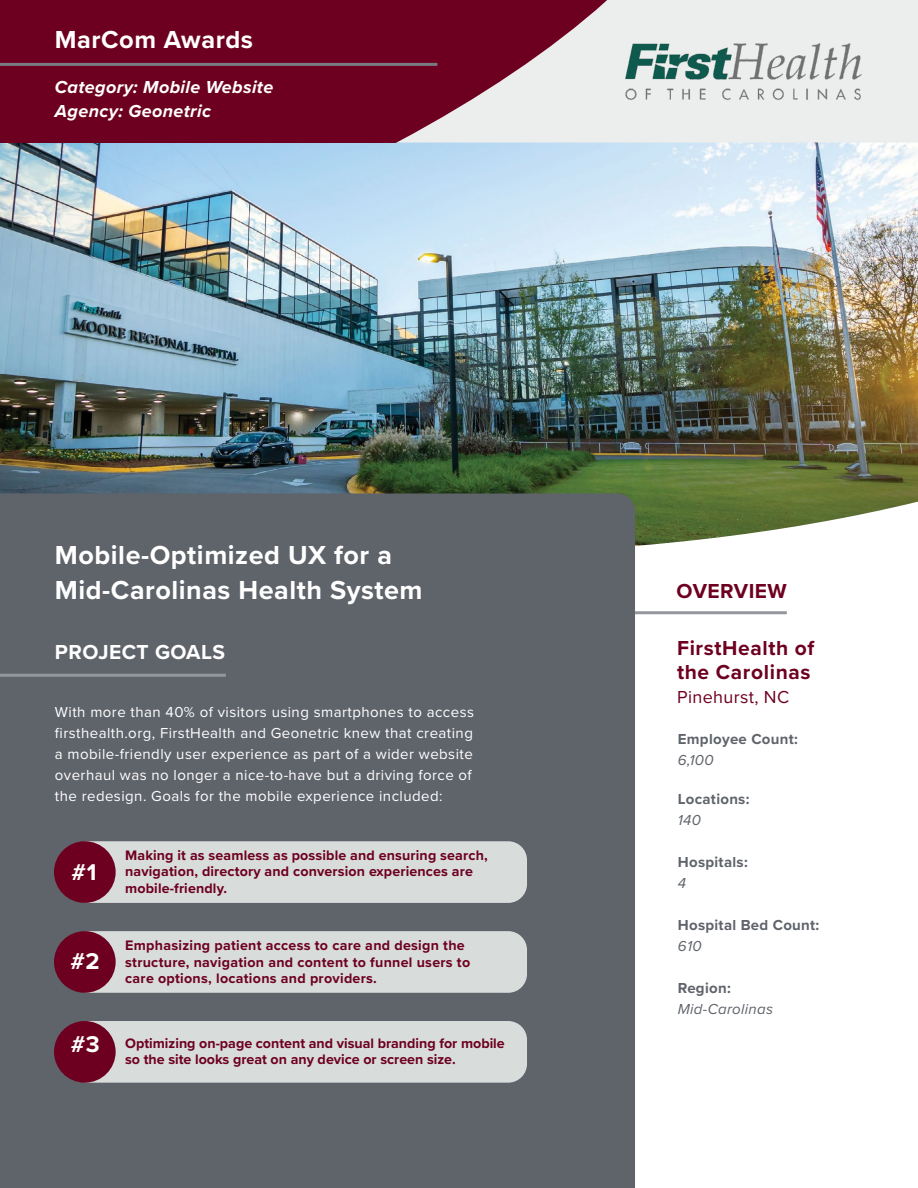
<style>
.page{position:relative;width:918px;height:1188px;background:#fff}
.page>*{position:absolute;margin:0;border:0;box-sizing:border-box;transform-origin:0 0}
.t1{font:700 27px/34.5px "Proxima Nova";letter-spacing:.02em;color:#fff}
.t2{font:700 25.5px "Proxima Nova";letter-spacing:.02em;color:#fff}
.t3{font:700 23.7px "Proxima Nova";color:#fff}
.t4{font:700 21px/24px "Proxima Nova";letter-spacing:.03em;color:#6d0020}
.t5{font:700 21px "Proxima Nova";letter-spacing:.02em;color:#fff}
.t6{font:italic 700 18px/24px "Proxima Nova";letter-spacing:.02em;color:#fff}
.t7{font:18px "Proxima Nova";letter-spacing:.02em;color:#6d0020}
.t8{font:15px/21px "Proxima Nova";letter-spacing:.03em;color:#fff}
.t9{font:700 15px "Proxima Nova";letter-spacing:.02em;color:#5f636a}
.t10{font:italic 15px "Proxima Nova";letter-spacing:.02em;color:#5f636a}
.t11{font:700 14.25px/16.5px "Proxima Nova";letter-spacing:.01em;color:#6d0020}
</style>
<div class="page">
<img style="left:0;top:143px;width:918px;height:403px">
<div style="left:0;top:494px;width:635px;height:694px;background:#5f636a"></div>
<div style="left:765px;top:0;width:153px;height:143px;background:#eceded"></div>
<svg style="left:0;top:0;width:765px;height:143px;fill:#6d0020"></svg>
<hr style="left:635px;top:611px;width:152px;height:3px;background:#93969c">
<hr style="left:0;top:674px;width:226px;height:3px;background:#93969c">
<div style="left:69px;top:841px;width:458px;height:62px;background:#d8dcdb;border-radius:19px"></div>
<div style="left:54px;top:841px;width:62px;height:62px;background:#6d0020;border-radius:50%"></div>
<div style="left:69px;top:931px;width:458px;height:62px;background:#d8dcdb;border-radius:19px"></div>
<div style="left:54px;top:931px;width:62px;height:62px;background:#6d0020;border-radius:50%"></div>
<div style="left:69px;top:1021px;width:458px;height:62px;background:#d8dcdb;border-radius:19px"></div>
<div style="left:54px;top:1021px;width:62px;height:62px;background:#6d0020;border-radius:50%"></div>
<hr style="left:0;top:63px;width:437px;height:3px;background:#787b81">
<img style="left:619px;top:32px;width:251px;height:80px">
<h2 class="t2" style="left:55px;top:20px;width:200px">MarCom Awards</h2>
<p class="t6" style="left:55px;top:74px;width:220px">Category: Mobile Website<br>Agency: Geonetric</p>
<h1 class="t1" style="left:55px;top:537px;width:369px">Mobile-Optimized UX for a<br>Mid-Carolinas Health System</h1>
<h3 class="t5" style="left:55px;top:636px;width:172px">PROJECT GOALS</h3>
<p class="t8" style="left:55px;top:701px;width:421px">With more than 40% of visitors using smartphones to access firsthealth.org, FirstHealth and Geonetric knew that creating a mobile-friendly user experience as part of a wider website overhaul was no longer a nice-to-have but a driving force of the redesign. Goals for the mobile experience included:</p>
<h3 class="t3" style="left:72px;top:854px;width:26px">#1</h3>
<h3 class="t3" style="left:70px;top:943px;width:31px">#2</h3>
<h3 class="t3" style="left:71px;top:1027px;width:30px">#3</h3>
<p class="t11" style="left:125px;top:847px;width:364px">Making it as seamless as possible and ensuring search, navigation, directory and conversion experiences are mobile-friendly.</p>
<p class="t11" style="left:125px;top:937px;width:347px">Emphasizing patient access to care and design the structure, navigation and content to funnel users to care options, locations and providers.</p>
<p class="t11" style="left:125px;top:1034px;width:381px">Optimizing on-page content and visual branding for mobile so the site looks great on any device or screen size.</p>
<h3 class="t4" style="left:677px;top:578px;width:112px">OVERVIEW</h3>
<h3 class="t4" style="left:677px;top:636px;width:139px">FirstHealth of the Carolinas</h3>
<p class="t7" style="left:677px;top:684px;width:114px">Pinehurst, NC</p>
<p class="t9" style="left:678px;top:728px;width:122px">Employee Count:</p>
<p class="t10" style="left:678px;top:749px;width:37px">6,100</p>
<p class="t9" style="left:678px;top:788px;width:73px">Locations:</p>
<p class="t10" style="left:678px;top:809px;width:25px">140</p>
<p class="t9" style="left:678px;top:851px;width:71px">Hospitals:</p>
<p class="t10" style="left:678px;top:872px;width:10px">4</p>
<p class="t9" style="left:678px;top:914px;width:143px">Hospital Bed Count:</p>
<p class="t10" style="left:678px;top:935px;width:25px">610</p>
<p class="t9" style="left:678px;top:977px;width:54px">Region:</p>
<p class="t10" style="left:678px;top:998px;width:97px">Mid-Carolinas</p>
</div>
